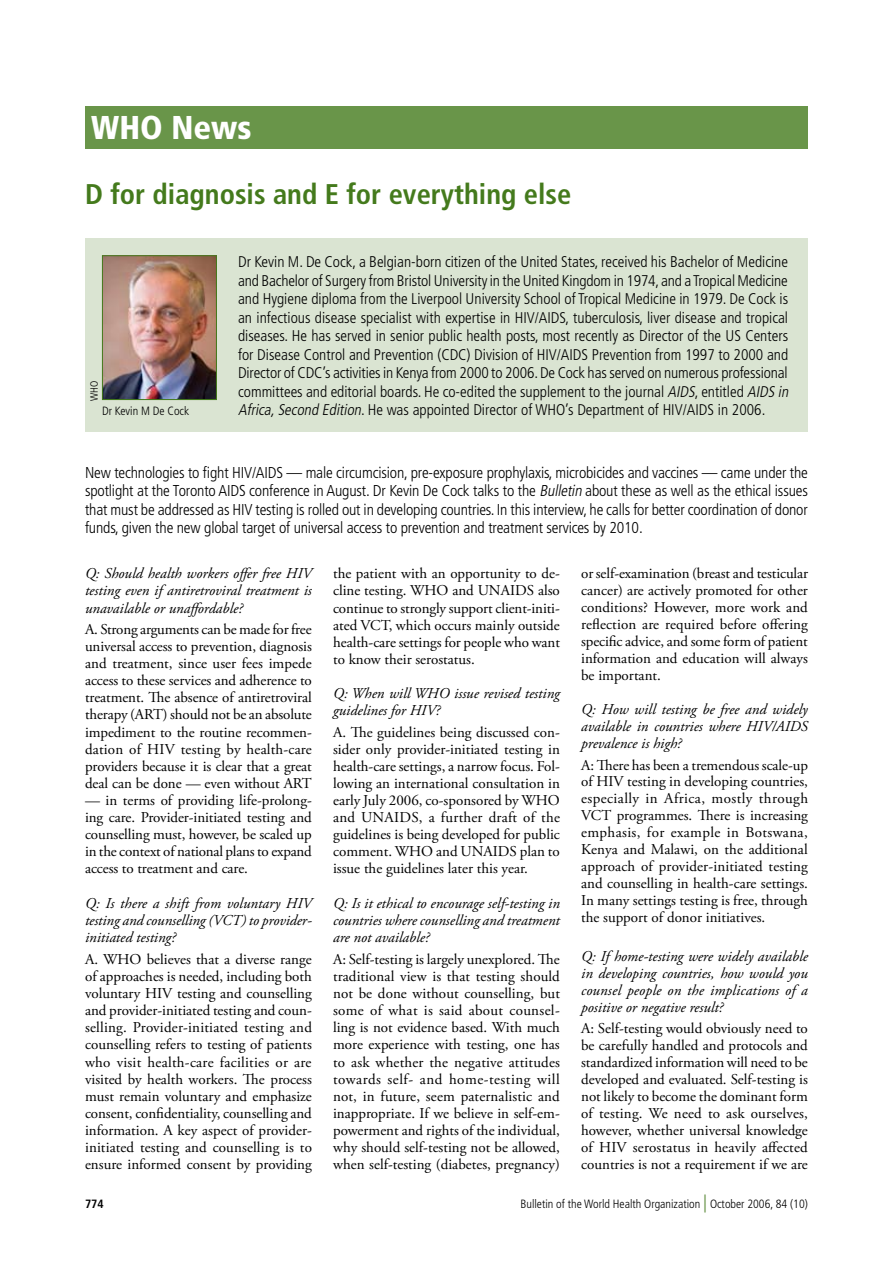
<style>
.page{position:relative;width:893px;height:1263px;background:#fff}
.page>*{position:absolute;margin:0;border:0;box-sizing:border-box;transform-origin:0 0}
.t1{font:900 condensed 33px "Frutiger LT Std";color:#fff}
.t2{font:700 condensed 28.5px "Frutiger LT Std";color:#447a1c}
.t3{font:300 condensed 15.75px/18.5px "Frutiger LT Std";letter-spacing:-.01em;color:#000;text-align:justify}
.t4{font:300 condensed 15.45px/18.5px "Frutiger LT Std";color:#000}
.t5{font:15px/17.1px "Adobe Garamond Pro";color:#000;text-align:justify}
.t6{font:italic 15px/17.1px "Adobe Garamond Pro";color:#000;text-align:justify}
.t7{font:300 condensed 12px "Frutiger LT Std";color:#000}
.t8{font:700 condensed 12px "Frutiger LT Std";color:#000}
.t9{font:300 condensed 10.5px "Frutiger LT Std";color:#000}
.s1{font-style:italic}
.s2{font-size:18px;color:#447a1c}
</style>
<div class="page">
<div style="left:85px;top:238px;width:723px;height:194px;background:#dae4d2"></div>
<div style="left:85px;top:106px;width:723px;height:43px;background:#699549"></div>
<img style="left:102px;top:255px;width:115px;height:145px">
<h1 class="t1" style="left:91px;top:108px;width:162px">WHO News</h1>
<h2 class="t2" style="left:85px;top:177px;width:488px">D for diagnosis and E for everything else</h2>
<p class="t9" style="left:88px;top:401px;width:22px;rotate:-90deg">WHO</p>
<p class="t7" style="left:102px;top:404px;width:89px">Dr Kevin M De Cock</p>
<p class="t4" style="left:238px;top:253px;width:555px">Dr Kevin M. De Cock, a Belgian-born citizen of the United States, received his Bachelor of Medicine and Bachelor of Surgery from Bristol University in the United Kingdom in 1974, and a Tropical Medicine and Hygiene diploma from the Liverpool University School of Tropical Medicine in 1979. De Cock is an infectious disease specialist with expertise in HIV/AIDS, tuberculosis, liver disease and tropical diseases. He has served in senior public health posts, most recently as Director of the US Centers for Disease Control and Prevention (CDC) Division of HIV/AIDS Prevention from 1997 to 2000 and Director of CDC’s activities in Kenya from 2000 to 2006. De Cock has served on numerous professional committees and editorial boards. He co-edited the supplement to the journal <span class="s1">AIDS</span>, entitled <span class="s1">AIDS in Africa,Second Edition</span>. He was appointed Director of WHO’s Department of HIV/AIDS in 2006.</p>
<p class="t3" style="left:85px;top:463px;width:724px">New technologies to fight HIV/AIDS — male circumcision, pre-exposure prophylaxis, microbicides and vaccines — came under the spotlight at the Toronto AIDS conference in August. Dr Kevin De Cock talks to the <span class="s1">Bulletin</span> about these as well as the ethical issues that must be addressed as HIV testing is rolled out in developing countries. In this interview, he calls for better coordination of donor funds, given the new global target of universal access to prevention and treatment services by 2010.</p>
<p class="t6" style="left:85px;top:565px;width:228px">Q: Should health workers offer free HIV testing even if antiretroviral treatment is unavailable or unaffordable?</p>
<p class="t5" style="left:85px;top:621px;width:228px">A. Strong arguments can be made for free universal access to prevention, diagnosis and treatment, since user fees impede access to these services and adherence to treatment. The absence of antiretroviral therapy (ART) should not be an absolute impediment to the routine recommen&shy;dation of HIV testing by health-care providers because it is clear that a great deal can be done — even without ART</p>
<p class="t5" style="left:85px;top:792px;width:228px">— in terms of providing life-prolong&shy;ing care. Provider-initiated testing and counselling must, however, be scaled up in the context of national plans to expand access to treatment and care.</p>
<p class="t6" style="left:85px;top:895px;width:228px">Q: Is there a shift from voluntary HIV testing and counselling (VCT) to provider&shy;initiated testing?</p>
<p class="t5" style="left:85px;top:951px;width:228px">A. WHO believes that a diverse range of approaches is needed, including both voluntary HIV testing and counselling and provider-initiated testing and coun&shy;selling. Provider-initiated testing and counselling refers to testing of patients who visit health-care facilities or are visited by health workers. The process must remain voluntary and emphasize consent, confidentiality, counselling and information. A key aspect of provider&shy;initiated testing and counselling is to ensure informed consent by providing</p>
<p class="t5" style="left:333px;top:565px;width:228px">the patient with an opportunity to de&shy;cline testing. WHO and UNAIDS also continue to strongly support client-initi&shy;ated VCT, which occurs mainly outside health-care settings for people who want to know their serostatus.</p>
<p class="t6" style="left:333px;top:685px;width:228px">Q: When will WHO issue revised testing guidelines for HIV?</p>
<p class="t5" style="left:333px;top:724px;width:228px">A. The guidelines being discussed con&shy;sider only provider-initiated testing in health-care settings, a narrow focus. Fol&shy;lowing an international consultation in early July 2006, co-sponsored by WHO and UNAIDS, a further draft of the guidelines is being developed for public comment. WHO and UNAIDS plan to issue the guidelines later this year.</p>
<p class="t6" style="left:333px;top:895px;width:228px">Q: Is it ethical to encourage self-testing in countries where counselling and treatment are not available?</p>
<p class="t5" style="left:333px;top:951px;width:228px">A: Self-testing is largely unexplored. The traditional view is that testing should not be done without counselling, but some of what is said about counsel&shy;ling is not evidence based. With much more experience with testing, one has to ask whether the negative attitudes towards self- and home-testing will not, in future, seem paternalistic and inappropriate. If we believe in self-em&shy;powerment and rights of the individual, why should self-testing not be allowed, when self-testing (diabetes, pregnancy)</p>
<p class="t5" style="left:581px;top:566px;width:228px">or self-examination (breast and testicular cancer) are actively promoted for other conditions? However, more work and reflection are required before offering specific advice, and some form of patient information and education will always be important.</p>
<p class="t6" style="left:581px;top:701px;width:228px">Q: How will testing be free and widely available in countries where HIV/AIDS prevalence is high?</p>
<p class="t5" style="left:581px;top:757px;width:228px">A: There has been a tremendous scale-up of HIV testing in developing countries, especially in Africa, mostly through VCT programmes. There is increasing emphasis, for example in Botswana, Kenya and Malawi, on the additional approach of provider-initiated testing and counselling in health-care settings.<br>In many settings testing is free, through the support of donor initiatives.</p>
<p class="t6" style="left:581px;top:948px;width:228px">Q: If home-testing were widely available in developing countries, how would you counsel people on the implications of a positive or negative result?</p>
<p class="t5" style="left:581px;top:1020px;width:228px">A: Self-testing would obviously need to be carefully handled and protocols and standardized information will need to be developed and evaluated. Self-testing is not likely to become the dominant form of testing. We need to ask ourselves, however, whether universal knowledge of HIV serostatus in heavily affected countries is not a requirement if we are</p>
<p class="t8" style="left:85px;top:1197px;width:20px">774</p>
<p class="t7" style="left:520px;top:1197px;width:289px">Bulletin of the World Health Organization <span class="s2">|</span> October 2006, 84 (10)</p>
</div>
